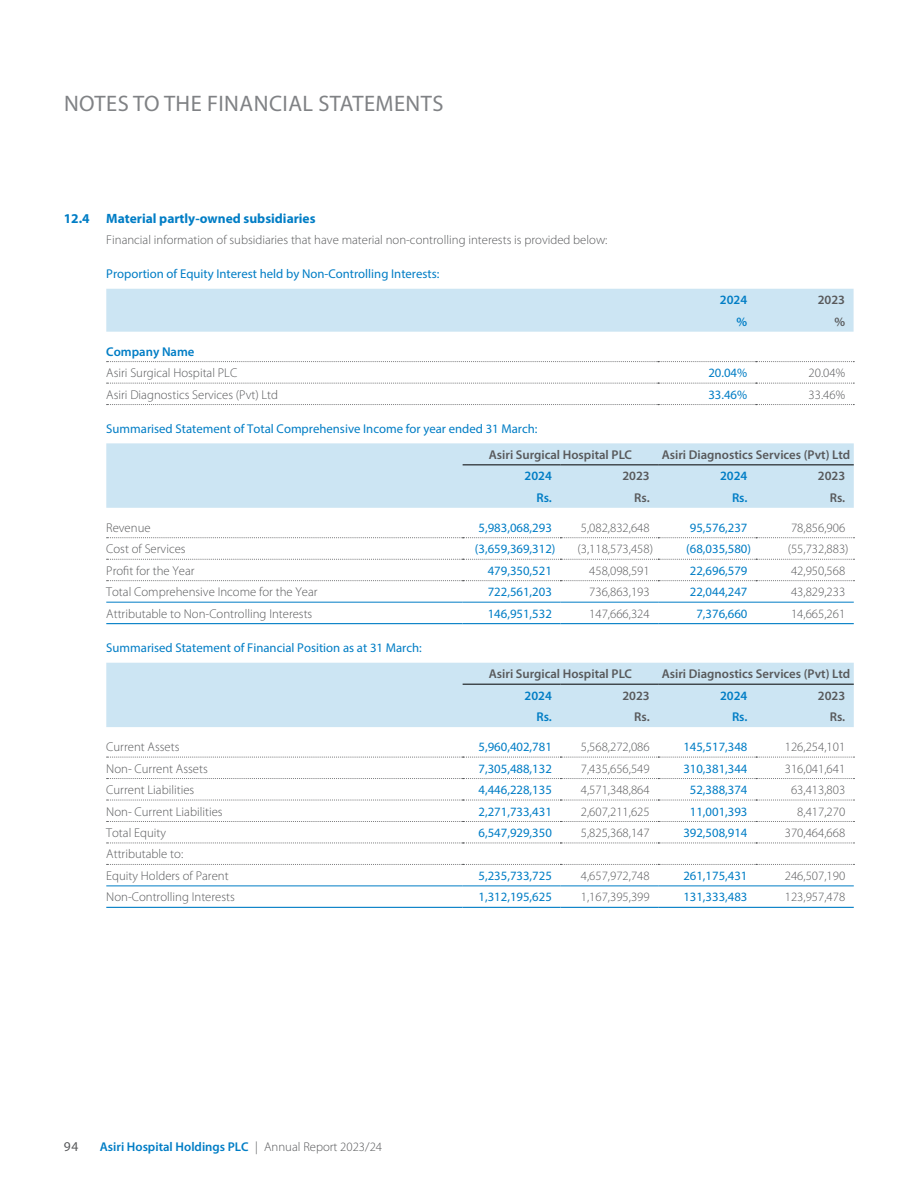
<style>
.page{position:relative;width:918px;height:1188px;background:#fff}
.page>*{position:absolute;margin:0;border:0;box-sizing:border-box;transform-origin:0 0}
.t1{font:22.5px "Myriad Pro";letter-spacing:.02em;color:#808285}
.t2{font:700 13.5px "Myriad Pro";color:#007dc5}
.t3{font:13.5px "Myriad Pro";color:#58595b}
.t4{font:300 12.75px/21.5px "Myriad Pro";color:#58595b}
.t5{font:12.75px "Myriad Pro";color:#007dc5}
.t6{font:600 12.75px "Myriad Pro";color:#58595b}
.t7{font:600 12.75px "Myriad Pro";color:#007dc5}
.s1{font-weight:300;color:#58595b}
</style>
<div class="page">
<div style="left:106px;top:289px;width:748px;height:43px;background:#cce5f3"></div>
<svg style="left:107px;top:361px;width:747px;height:1px"></svg>
<svg style="left:107px;top:383px;width:747px;height:1px"></svg>
<svg style="left:107px;top:404px;width:747px;height:1px"></svg>
<div style="left:106px;top:443px;width:748px;height:65px;background:#cce5f3"></div>
<svg style="left:107px;top:537px;width:747px;height:1px"></svg>
<svg style="left:107px;top:559px;width:747px;height:1px"></svg>
<svg style="left:107px;top:580px;width:747px;height:1px"></svg>
<hr style="left:106px;top:602px;width:357px;height:1px;background:#007dc5">
<hr style="left:463px;top:602px;width:97px;height:1px;background:#007dc5">
<hr style="left:560px;top:602px;width:98px;height:1px;background:#007dc5">
<hr style="left:658px;top:602px;width:98px;height:1px;background:#007dc5">
<hr style="left:756px;top:602px;width:98px;height:1px;background:#007dc5">
<hr style="left:106px;top:623px;width:357px;height:1px;background:#007dc5">
<hr style="left:463px;top:623px;width:97px;height:1px;background:#007dc5">
<hr style="left:560px;top:623px;width:98px;height:1px;background:#007dc5">
<hr style="left:658px;top:623px;width:98px;height:1px;background:#007dc5">
<hr style="left:756px;top:623px;width:98px;height:1px;background:#007dc5">
<hr style="left:463px;top:465px;width:97px;height:1px;background:#000">
<hr style="left:560px;top:465px;width:98px;height:1px;background:#000">
<hr style="left:658px;top:465px;width:98px;height:1px;background:#000">
<hr style="left:756px;top:465px;width:98px;height:1px;background:#000">
<div style="left:106px;top:663px;width:748px;height:64px;background:#cce5f3"></div>
<svg style="left:107px;top:757px;width:747px;height:1px"></svg>
<svg style="left:107px;top:778px;width:747px;height:1px"></svg>
<svg style="left:107px;top:800px;width:747px;height:1px"></svg>
<svg style="left:107px;top:821px;width:747px;height:1px"></svg>
<svg style="left:107px;top:843px;width:747px;height:1px"></svg>
<svg style="left:107px;top:864px;width:747px;height:1px"></svg>
<hr style="left:106px;top:886px;width:357px;height:1px;background:#007dc5">
<hr style="left:463px;top:886px;width:97px;height:1px;background:#007dc5">
<hr style="left:560px;top:886px;width:98px;height:1px;background:#007dc5">
<hr style="left:658px;top:886px;width:98px;height:1px;background:#007dc5">
<hr style="left:756px;top:886px;width:98px;height:1px;background:#007dc5">
<hr style="left:106px;top:907px;width:357px;height:1px;background:#007dc5">
<hr style="left:463px;top:907px;width:97px;height:1px;background:#007dc5">
<hr style="left:560px;top:907px;width:98px;height:1px;background:#007dc5">
<hr style="left:658px;top:907px;width:98px;height:1px;background:#007dc5">
<hr style="left:756px;top:907px;width:98px;height:1px;background:#007dc5">
<hr style="left:463px;top:684px;width:97px;height:1px;background:#000">
<hr style="left:560px;top:684px;width:98px;height:1px;background:#000">
<hr style="left:658px;top:684px;width:98px;height:1px;background:#000">
<hr style="left:756px;top:684px;width:98px;height:1px;background:#000">
<h1 class="t1" style="left:64px;top:90px;width:381px">NOTES TO THE FINANCIAL STATEMENTS</h1>
<p class="t2" style="left:64px;top:211px;width:253px">12.4 Material partly-owned subsidiaries</p>
<p class="t4" style="left:106px;top:229px;width:503px">Financial information of subsidiaries that have material non-controlling interests is provided below:</p>
<p class="t5" style="left:106px;top:266px;width:335px">Proportion of Equity Interest held by Non-Controlling Interests:</p>
<p class="t7" style="left:720px;top:293px;width:29px">2024</p>
<p class="t6" style="left:818px;top:293px;width:29px">2023</p>
<p class="t7" style="left:737px;top:314px;width:12px">%</p>
<p class="t6" style="left:834px;top:314px;width:12px">%</p>
<p class="t7" style="left:106px;top:344px;width:90px">Company Name</p>
<p class="t4" style="left:106px;top:362px;width:132px">Asiri Surgical Hospital PLC</p>
<p class="t5" style="left:708px;top:365px;width:40px">20.04%</p>
<p class="t4" style="left:809px;top:362px;width:38px">20.04%</p>
<p class="t4" style="left:106px;top:384px;width:173px">Asiri Diagnostics Services (Pvt) Ltd</p>
<p class="t5" style="left:708px;top:387px;width:40px">33.46%</p>
<p class="t4" style="left:809px;top:384px;width:38px">33.46%</p>
<p class="t5" style="left:106px;top:421px;width:433px">Summarised Statement of Total Comprehensive Income for year ended 31 March:</p>
<p class="t6" style="left:489px;top:448px;width:145px">Asiri Surgical Hospital PLC</p>
<p class="t6" style="left:662px;top:448px;width:190px">Asiri Diagnostics Services (Pvt) Ltd</p>
<p class="t7" style="left:525px;top:469px;width:29px">2024</p>
<p class="t6" style="left:622px;top:469px;width:29px">2023</p>
<p class="t7" style="left:720px;top:469px;width:29px">2024</p>
<p class="t6" style="left:818px;top:469px;width:29px">2023</p>
<p class="t7" style="left:536px;top:491px;width:17px">Rs.</p>
<p class="t6" style="left:634px;top:491px;width:17px">Rs.</p>
<p class="t7" style="left:732px;top:491px;width:17px">Rs.</p>
<p class="t6" style="left:830px;top:491px;width:17px">Rs.</p>
<p class="t4" style="left:106px;top:517px;width:46px">Revenue</p>
<p class="t5" style="left:479px;top:520px;width:75px">5,983,068,293</p>
<p class="t4" style="left:581px;top:517px;width:70px">5,082,832,648</p>
<p class="t5" style="left:690px;top:520px;width:59px">95,576,237</p>
<p class="t4" style="left:791px;top:517px;width:56px">78,856,906</p>
<p class="t4" style="left:106px;top:538px;width:81px">Cost of Services</p>
<p class="t5" style="left:475px;top:541px;width:82px">(3,659,369,312)</p>
<p class="t4" style="left:577px;top:538px;width:77px">(3,118,573,458)</p>
<p class="t5" style="left:686px;top:541px;width:66px">(68,035,580)</p>
<p class="t4" style="left:788px;top:538px;width:62px">(55,732,883)</p>
<p class="t4" style="left:106px;top:560px;width:90px">Profit for the Year</p>
<p class="t5" style="left:488px;top:563px;width:66px">479,350,521</p>
<p class="t4" style="left:589px;top:560px;width:62px">458,098,591</p>
<p class="t5" style="left:690px;top:563px;width:59px">22,696,579</p>
<p class="t4" style="left:791px;top:560px;width:56px">42,950,568</p>
<p class="t4" style="left:106px;top:581px;width:213px">Total Comprehensive Income for the Year</p>
<p class="t5" style="left:488px;top:584px;width:66px">722,561,203</p>
<p class="t4" style="left:589px;top:581px;width:62px">736,863,193</p>
<p class="t5" style="left:690px;top:584px;width:59px">22,044,247</p>
<p class="t4" style="left:791px;top:581px;width:56px">43,829,233</p>
<p class="t4" style="left:106px;top:603px;width:208px">Attributable to Non-Controlling Interests</p>
<p class="t5" style="left:488px;top:606px;width:66px">146,951,532</p>
<p class="t4" style="left:589px;top:603px;width:62px">147,666,324</p>
<p class="t5" style="left:696px;top:606px;width:53px">7,376,660</p>
<p class="t4" style="left:791px;top:603px;width:56px">14,665,261</p>
<p class="t5" style="left:106px;top:640px;width:317px">Summarised Statement of Financial Position as at 31 March:</p>
<p class="t6" style="left:489px;top:667px;width:145px">Asiri Surgical Hospital PLC</p>
<p class="t6" style="left:662px;top:667px;width:190px">Asiri Diagnostics Services (Pvt) Ltd</p>
<p class="t7" style="left:525px;top:688px;width:29px">2024</p>
<p class="t6" style="left:622px;top:688px;width:29px">2023</p>
<p class="t7" style="left:720px;top:688px;width:29px">2024</p>
<p class="t6" style="left:818px;top:688px;width:29px">2023</p>
<p class="t7" style="left:536px;top:710px;width:17px">Rs.</p>
<p class="t6" style="left:634px;top:710px;width:17px">Rs.</p>
<p class="t7" style="left:732px;top:710px;width:17px">Rs.</p>
<p class="t6" style="left:830px;top:710px;width:17px">Rs.</p>
<p class="t4" style="left:106px;top:736px;width:75px">Current Assets</p>
<p class="t5" style="left:479px;top:739px;width:75px">5,960,402,781</p>
<p class="t4" style="left:581px;top:736px;width:70px">5,568,272,086</p>
<p class="t5" style="left:683px;top:739px;width:66px">145,517,348</p>
<p class="t4" style="left:785px;top:736px;width:62px">126,254,101</p>
<p class="t4" style="left:106px;top:758px;width:103px">Non- Current Assets</p>
<p class="t5" style="left:479px;top:760px;width:75px">7,305,488,132</p>
<p class="t4" style="left:581px;top:758px;width:70px">7,435,656,549</p>
<p class="t5" style="left:683px;top:760px;width:66px">310,381,344</p>
<p class="t4" style="left:785px;top:758px;width:62px">316,041,641</p>
<p class="t4" style="left:106px;top:779px;width:90px">Current Liabilities</p>
<p class="t5" style="left:479px;top:782px;width:75px">4,446,228,135</p>
<p class="t4" style="left:581px;top:779px;width:70px">4,571,348,864</p>
<p class="t5" style="left:690px;top:782px;width:59px">52,388,374</p>
<p class="t4" style="left:791px;top:779px;width:56px">63,413,803</p>
<p class="t4" style="left:106px;top:800px;width:118px">Non- Current Liabilities</p>
<p class="t5" style="left:479px;top:803px;width:75px">2,271,733,431</p>
<p class="t4" style="left:581px;top:800px;width:70px">2,607,211,625</p>
<p class="t5" style="left:690px;top:803px;width:59px">11,001,393</p>
<p class="t4" style="left:797px;top:800px;width:49px">8,417,270</p>
<p class="t4" style="left:106px;top:822px;width:61px">Total Equity</p>
<p class="t5" style="left:479px;top:825px;width:75px">6,547,929,350</p>
<p class="t4" style="left:581px;top:822px;width:70px">5,825,368,147</p>
<p class="t5" style="left:683px;top:825px;width:66px">392,508,914</p>
<p class="t4" style="left:785px;top:822px;width:62px">370,464,668</p>
<p class="t4" style="left:106px;top:843px;width:124px">Attributable to:<br>Equity Holders of Parent</p>
<p class="t5" style="left:479px;top:868px;width:75px">5,235,733,725</p>
<p class="t4" style="left:581px;top:865px;width:70px">4,657,972,748</p>
<p class="t5" style="left:683px;top:868px;width:66px">261,175,431</p>
<p class="t4" style="left:785px;top:865px;width:62px">246,507,190</p>
<p class="t4" style="left:106px;top:886px;width:130px">Non-Controlling Interests</p>
<p class="t5" style="left:479px;top:889px;width:75px">1,312,195,625</p>
<p class="t4" style="left:581px;top:886px;width:70px">1,167,395,399</p>
<p class="t5" style="left:683px;top:889px;width:66px">131,333,483</p>
<p class="t4" style="left:785px;top:886px;width:62px">123,957,478</p>
<p class="t3" style="left:64px;top:1138px;width:16px">94</p>
<p class="t7" style="left:100px;top:1140px;width:284px">Asiri Hospital Holdings PLC <span class="s1">| Annual Report 2023/24</span></p>
</div>
